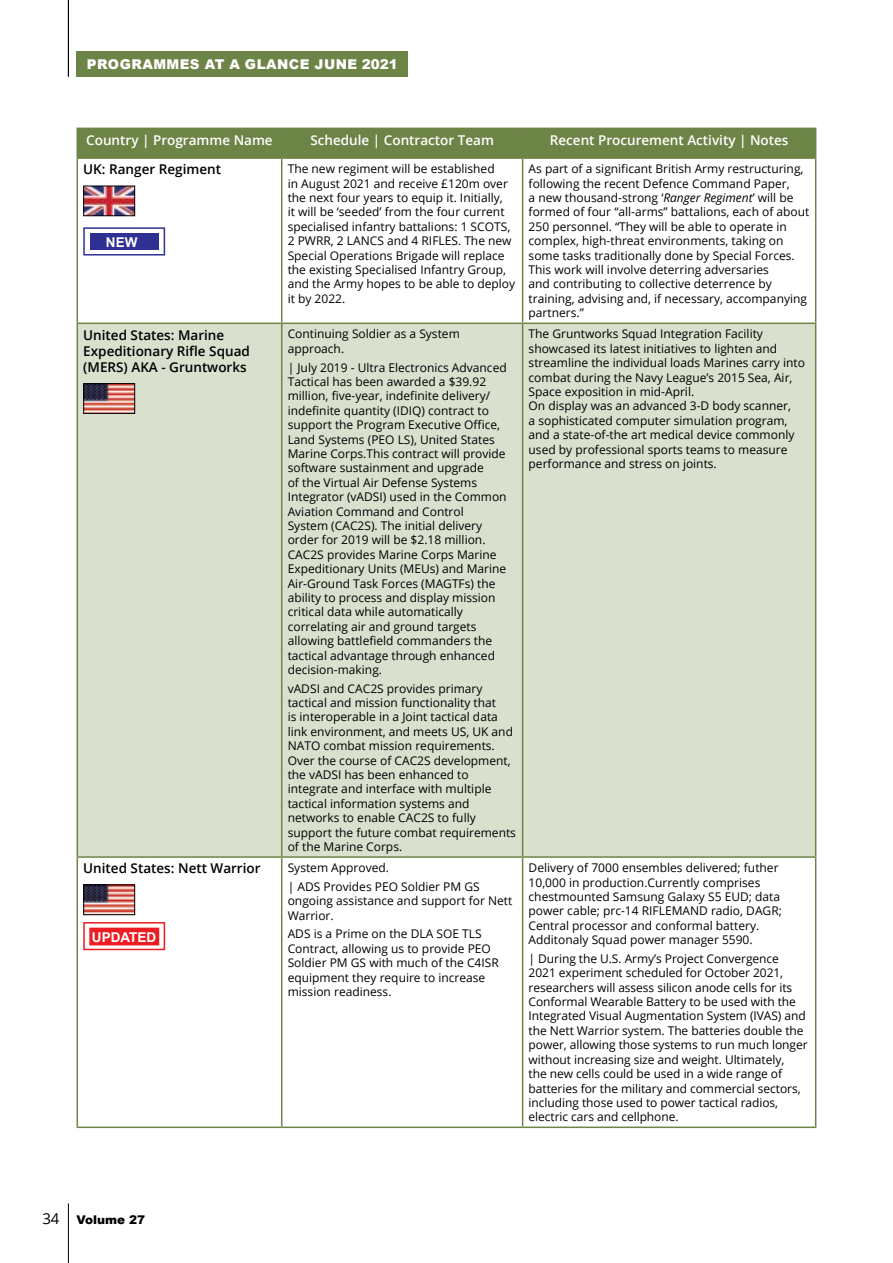
<style>
.page{position:relative;width:893px;height:1263px;background:#fff}
.page>*{position:absolute;margin:0;border:0;box-sizing:border-box;transform-origin:0 0}
.t1{font:15px "Open Sans";color:#000}
.t2{font:600 13.5px/16.2px "Open Sans";color:#000}
.t3{font:600 13.5px "Open Sans";color:#fff}
.t4{font:900 13.5px "Arial";letter-spacing:.035em;color:#fff}
.t5{font:700 13.5px "Arial";color:#fff}
.t6{font:12px/14.4px "Open Sans";color:#000}
.t7{font:900 12px "Arial";color:#000}
.s1{font-style:italic}
</style>
<div class="page">
<hr style="left:68px;top:0;width:1px;height:77px;background:#000">
<hr style="left:68px;top:1203px;width:1px;height:60px;background:#000">
<div style="left:77px;top:51px;width:331px;height:26px;background:#6d8447"></div>
<div style="left:78px;top:324px;width:737px;height:532px;background:#d9e0ce"></div>
<div style="left:77px;top:128px;width:739px;height:29px;background:#6d8447"></div>
<hr style="left:77px;top:159px;width:1px;height:164px;background:#6d8447">
<hr style="left:77px;top:157px;width:205px;height:2px;background:#6d8447">
<hr style="left:281px;top:159px;width:1px;height:164px;background:#6d8447">
<hr style="left:282px;top:157px;width:241px;height:2px;background:#6d8447">
<hr style="left:522px;top:159px;width:1px;height:164px;background:#6d8447">
<hr style="left:523px;top:157px;width:293px;height:2px;background:#6d8447">
<hr style="left:815px;top:159px;width:1px;height:164px;background:#6d8447">
<hr style="left:77px;top:324px;width:1px;height:532px;background:#6d8447">
<hr style="left:77px;top:323px;width:205px;height:1px;background:#6d8447">
<hr style="left:281px;top:324px;width:1px;height:532px;background:#6d8447">
<hr style="left:282px;top:323px;width:241px;height:1px;background:#6d8447">
<hr style="left:522px;top:324px;width:1px;height:532px;background:#6d8447">
<hr style="left:523px;top:323px;width:293px;height:1px;background:#6d8447">
<hr style="left:815px;top:324px;width:1px;height:532px;background:#6d8447">
<hr style="left:77px;top:858px;width:1px;height:268px;background:#6d8447">
<hr style="left:77px;top:856px;width:205px;height:2px;background:#6d8447">
<hr style="left:77px;top:1126px;width:205px;height:2px;background:#6d8447">
<hr style="left:281px;top:858px;width:1px;height:268px;background:#6d8447">
<hr style="left:282px;top:856px;width:241px;height:2px;background:#6d8447">
<hr style="left:282px;top:1126px;width:241px;height:2px;background:#6d8447">
<hr style="left:522px;top:858px;width:1px;height:268px;background:#6d8447">
<hr style="left:523px;top:856px;width:293px;height:2px;background:#6d8447">
<hr style="left:815px;top:858px;width:1px;height:268px;background:#6d8447">
<hr style="left:523px;top:1126px;width:293px;height:2px;background:#6d8447">
<img style="left:85px;top:188px;width:48px;height:26px">
<div style="left:83px;top:186px;width:52px;height:30px;border:1px solid #000"></div>
<div style="left:83px;top:227px;width:82px;height:28px;background:#fff;border:2px solid #2e3092"></div>
<div style="left:90px;top:234px;width:68px;height:16px;background:#2e3092"></div>
<img style="left:85px;top:385px;width:48px;height:27px">
<div style="left:83px;top:383px;width:52px;height:31px;border:1px solid #000"></div>
<img style="left:85px;top:886px;width:48px;height:27px">
<div style="left:83px;top:884px;width:52px;height:31px;border:1px solid #000"></div>
<svg style="left:83px;top:922px;width:82px;height:28px"></svg>
<div style="left:89px;top:928px;width:70px;height:17px;background:#ed1d24"></div>
<p class="t4" style="left:87px;top:54px;width:312px">PROGRAMMES AT A GLANCE JUNE 2021</p>
<p class="t3" style="left:86px;top:130px;width:188px">Country | Programme Name</p>
<p class="t3" style="left:310px;top:130px;width:185px">Schedule | Contractor Team</p>
<p class="t3" style="left:550px;top:130px;width:240px">Recent Procurement Activity | Notes</p>
<p class="t2" style="left:83px;top:161px;width:139px">UK: Ranger Regiment</p>
<p class="t6" style="left:288px;top:161px;width:229px">The new regiment will be established<br>in August 2021 and receive £120m over the next four years to equip it. Initially,<br>it will be ‘seeded’ from the four current specialised infantry battalions: 1 SCOTS, 2 PWRR, 2 LANCS and 4 RIFLES. The new Special Operations Brigade will replace the existing Specialised Infantry Group, and the Army hopes to be able to deploy it by 2022.</p>
<p class="t6" style="left:529px;top:161px;width:282px">As part of a significant British Army restructuring, following the recent Defence Command Paper,<br>a new thousand-strong ‘<span class="s1">Ranger Regiment</span>’ will be formed of four “all-arms” battalions, each of about 250 personnel. “They will be able to operate in complex, high-threat environments, taking on some tasks traditionally done by Special Forces.<br>This work will involve deterring adversaries<br>and contributing to collective deterrence by training, advising and, if necessary, accompanying partners.”</p>
<p class="t5" style="left:106px;top:233px;width:33px">NEW</p>
<p class="t2" style="left:83px;top:326px;width:168px">United States: Marine<br>Expeditionary Rifle Squad (MERS) AKA - Gruntworks</p>
<p class="t6" style="left:288px;top:327px;width:174px">Continuing Soldier as a System approach.</p>
<p class="t6" style="left:288px;top:360px;width:221px">| July 2019 - Ultra Electronics Advanced Tactical has been awarded a $39.92 million, five-year, indefinite delivery/ indefinite quantity (IDIQ) contract to support the Program Executive Office, Land Systems (PEO LS), United States Marine Corps.This contract will provide software sustainment and upgrade<br>of the Virtual Air Defense Systems Integrator (vADSI) used in the Common Aviation Command and Control System (CAC2S). The initial delivery order for 2019 will be $2.18 million.<br>CAC2S provides Marine Corps Marine Expeditionary Units (MEUs) and Marine Air-Ground Task Forces (MAGTFs) the ability to process and display mission critical data while automatically correlating air and ground targets allowing battlefield commanders the tactical advantage through enhanced decision-making.</p>
<p class="t6" style="left:288px;top:681px;width:230px">vADSI and CAC2S provides primary tactical and mission functionality that<br>is interoperable in a Joint tactical data link environment, and meets US, UK and NATO combat mission requirements.<br>Over the course of CAC2S development, the vADSI has been enhanced to integrate and interface with multiple tactical information systems and networks to enable CAC2S to fully support the future combat requirements of the Marine Corps.</p>
<p class="t2" style="left:83px;top:860px;width:179px">United States: Nett Warrior</p>
<p class="t5" style="left:92px;top:927px;width:66px">UPDATED</p>
<p class="t6" style="left:288px;top:858px;width:194px;line-height:18.6px">System Approved.<br>| ADS Provides PEO Soldier PM GS</p>
<p class="t6" style="left:288px;top:893px;width:226px">ongoing assistance and support for Nett<br>Warrior.</p>
<p class="t6" style="left:288px;top:926px;width:213px">ADS is a Prime on the DLA SOE TLS<br>Contract, allowing us to provide PEO<br>Soldier PM GS with much of the C4ISR equipment they require to increase mission readiness.</p>
<p class="t6" style="left:529px;top:327px;width:278px">The Gruntworks Squad Integration Facility showcased its latest initiatives to lighten and streamline the individual loads Marines carry into combat during the Navy League’s 2015 Sea, Air, Space exposition in mid-April.<br>On display was an advanced 3-D body scanner,<br>a sophisticated computer simulation program, and a state-of-the art medical device commonly used by professional sports teams to measure performance and stress on joints.</p>
<p class="t6" style="left:529px;top:860px;width:255px">Delivery of 7000 ensembles delivered; futher 10,000 in production.Currently comprises chestmounted Samsung Galaxy S5 EUD; data power cable; prc-14 RIFLEMAND radio, DAGR; Central processor and conformal battery.<br>Additonaly Squad power manager 5590.</p>
<p class="t6" style="left:529px;top:951px;width:281px">| During the U.S. Army’s Project Convergence 2021 experiment scheduled for October 2021, researchers will assess silicon anode cells for its Conformal Wearable Battery to be used with the Integrated Visual Augmentation System (IVAS) and the Nett Warrior system. The batteries double the power, allowing those systems to run much longer without increasing size and weight. Ultimately,<br>the new cells could be used in a wide range of batteries for the military and commercial sectors, including those used to power tactical radios, electric cars and cellphone.</p>
<p class="t1" style="left:42px;top:1208px;width:19px">34</p>
<p class="t7" style="left:77px;top:1211px;width:70px">Volume 27</p>
</div>
